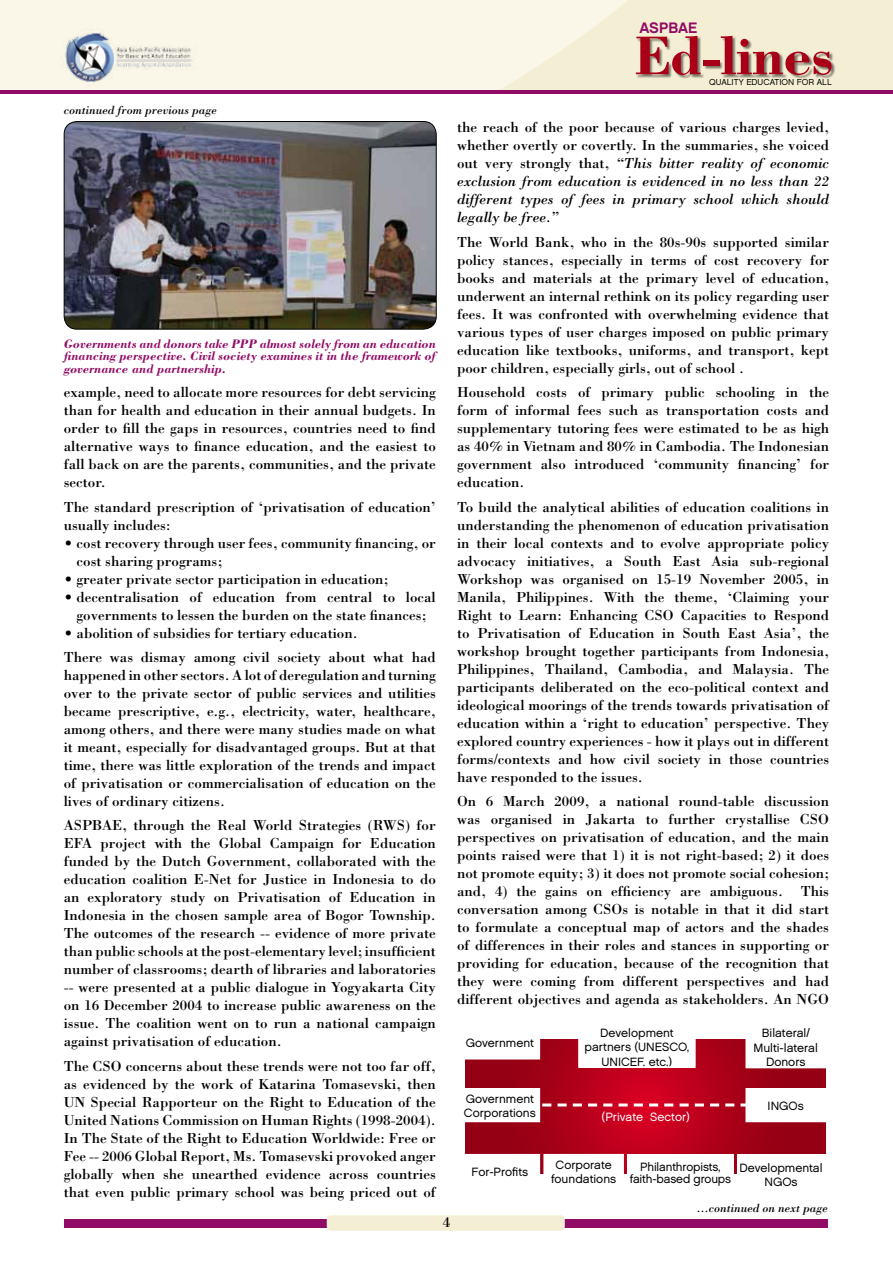
<style>
.page{position:relative;width:893px;height:1263px;background:#fff}
.page>*{position:absolute;margin:0;border:0;box-sizing:border-box;transform-origin:0 0}
.t1{font:700 56.1px "Bodoni";color:#a90017}
.t2{font:15.15px "Chalet New York Nineteen Sixty";color:#900b65}
.t3{font:15px/18px "Bodoni";color:#000;text-align:justify}
.t4{font:italic 15px/18px "Bodoni";color:#000;text-align:justify}
.t5{font:italic 700 12.75px/12.8px "Bodoni";color:#900b65;text-align:justify}
.t6{font:12px/14.4px "Chalet London Nineteen Sixty";color:#000;text-align:center}
.t7{font:italic 12px "Bodoni";color:#000}
.t8{font:12px "Chalet London Nineteen Sixty";color:#fff}
.t9{font:8.7px "Chalet London Nineteen Sixty";color:#000}
.s1{font-style:normal}
</style>
<div class="page">
<svg style="left:0;top:89px;width:893px;height:5px;background:#a4397d"></svg>
<svg style="left:0;top:0;width:893px;height:89px;background:#f8f4e2"></svg>
<div style="left:64px;top:1219px;width:764px;height:8px;background:#900b65"></div>
<div style="left:327px;top:1215px;width:238px;height:16px;background:#f4efd4;border-radius:4px"></div>
<div style="left:636px;top:36px;width:199px;height:42px;background:#000;opacity:.5"></div>
<img style="left:61px;top:28px;width:134px;height:58px">
<img style="left:64px;top:122px;width:372px;height:207px">
<div style="left:64px;top:121px;width:373px;height:208px;border:1px solid #000;border-radius:13px"></div>
<svg style="left:465px;top:1039px;width:361px;height:135px;background:#b00a22"></svg>
<svg style="left:540px;top:1103px;width:205px;height:3px"></svg>
<div style="left:460px;top:1089px;width:79px;height:32px;background:#fff"></div>
<div style="left:460px;top:1155px;width:79px;height:32px;background:#fff"></div>
<div style="left:544px;top:1155px;width:79px;height:32px;background:#fff"></div>
<div style="left:460px;top:1026px;width:79px;height:33px;background:#fff"></div>
<div style="left:579px;top:1026px;width:116px;height:41px;background:#fff"></div>
<div style="left:746px;top:1089px;width:79px;height:32px;background:#fff"></div>
<div style="left:737px;top:1155px;width:88px;height:39px;background:#fff"></div>
<div style="left:627px;top:1155px;width:106px;height:35px;background:#fff"></div>
<div style="left:746px;top:1026px;width:79px;height:41px;background:#fff"></div>
<p class="t2" style="left:639px;top:18px;width:50px">ASPBAE</p>
<p class="t7" style="left:64px;top:102px;width:155px">continued from previous page</p>
<p class="t5" style="left:64px;top:337px;width:374px">Governments and donors take PPP almost solely from an education financing perspective. Civil society examines it in the framework of governance and partnership.</p>
<p class="t3" style="left:64px;top:383px;width:374px">example, need to allocate more resources for debt servicing than for health and education in their annual budgets. In order to fill the gaps in resources, countries need to find alternative ways to finance education, and the easiest to fall back on are the parents, communities, and the private sector.</p>
<p class="t3" style="left:64px;top:497px;width:374px">The standard prescription of ‘privatisation of education’ usually includes:</p>
<p class="t3" style="left:77px;top:533px;width:361px;text-indent:-13px">• cost recovery through user fees, community financing, or cost sharing programs;</p>
<p class="t3" style="left:64px;top:569px;width:326px">• greater private sector participation in education;</p>
<p class="t3" style="left:64px;top:587px;width:374px;text-align:center">• decentralisation of education from central to local governments to lessen the burden on the state finances;</p>
<p class="t3" style="left:64px;top:620px;width:374px;line-height:24.3px">• abolition of subsidies for tertiary education.<br>There was dismay among civil society about what had</p>
<p class="t3" style="left:64px;top:666px;width:374px">happened in other sectors. A lot of deregulation and turning over to the private sector of public services and utilities became prescriptive, e.g., electricity, water, healthcare, among others, and there were many studies made on what it meant, especially for disadvantaged groups. But at that time, there was little exploration of the trends and impact of privatisation or commercialisation of education on the lives of ordinary citizens.</p>
<p class="t3" style="left:64px;top:816px;width:374px">ASPBAE, through the Real World Strategies (RWS) for EFA project with the Global Campaign for Education funded by the Dutch Government, collaborated with the education coalition E-Net for Justice in Indonesia to do an exploratory study on Privatisation of Education in Indonesia in the chosen sample area of Bogor Township.<br>The outcomes of the research -- evidence of more private than public schools at the post-elementary level; insufficient number of classrooms; dearth of libraries and laboratories -- were presented at a public dialogue in Yogyakarta City on 16 December 2004 to increase public awareness on the issue. The coalition went on to run a national campaign against privatisation of education.</p>
<p class="t3" style="left:64px;top:1056px;width:374px">The CSO concerns about these trends were not too far off, as evidenced by the work of Katarina Tomasevski, then UN Special Rapporteur on the Right to Education of the United Nations Commission on Human Rights (1998-2004).<br>In The State of the Right to Education Worldwide: Free or Fee -- 2006 Global Report, Ms. Tomasevski provoked anger globally when she unearthed evidence across countries that even public primary school was being priced out of</p>
<h1 class="t1" style="left:634px;top:21px;width:201px">Ed-lines</h1>
<p class="t9" style="left:709px;top:77px;width:124px">quality education for all</p>
<p class="t4" style="left:457px;top:118px;width:374px"><span class="s1">the reach of the poor because of various charges levied, whether overtly or covertly. In the summaries, she voiced out very strongly that,</span> “This bitter reality of economic exclusion from education is evidenced in no less than 22 different types of fees in primary school which should legally be free.”</p>
<p class="t3" style="left:457px;top:233px;width:374px">The World Bank, who in the 80s-90s supported similar policy stances, especially in terms of cost recovery for books and materials at the primary level of education, underwent an internal rethink on its policy regarding user fees. It was confronted with overwhelming evidence that various types of user charges imposed on public primary education like textbooks, uniforms, and transport, kept poor children, especially girls, out of school .</p>
<p class="t3" style="left:457px;top:383px;width:374px">Household costs of primary public schooling in the form of informal fees such as transportation costs and supplementary tutoring fees were estimated to be as high as 40% in Vietnam and 80% in Cambodia. The Indonesian government also introduced ‘community financing’ for education.</p>
<p class="t3" style="left:457px;top:497px;width:374px">To build the analytical abilities of education coalitions in understanding the phenomenon of education privatisation in their local contexts and to evolve appropriate policy advocacy initiatives, a South East Asia sub-regional Workshop was organised on 15-19 November 2005, in Manila, Philippines. With the theme, ‘Claiming your Right to Learn: Enhancing CSO Capacities to Respond to Privatisation of Education in South East Asia’, the workshop brought together participants from Indonesia, Philippines, Thailand, Cambodia, and Malaysia. The participants deliberated on the eco-political context and ideological moorings of the trends towards privatisation of education within a ‘right to education’ perspective. They explored country experiences - how it plays out in different forms/contexts and how civil society in those countries have responded to the issues.</p>
<p class="t3" style="left:457px;top:792px;width:374px">On 6 March 2009, a national round-table discussion was organised in Jakarta to further crystallise CSO perspectives on privatisation of education, and the main points raised were that 1) it is not right-based; 2) it does not promote equity; 3) it does not promote social cohesion; and, 4) the gains on efficiency are ambiguous. This conversation among CSOs is notable in that it did start to formulate a conceptual map of actors and the shades of differences in their roles and stances in supporting or providing for education, because of the recognition that they were coming from different perspectives and had different objectives and agenda as stakeholders. An NGO</p>
<p class="t6" style="left:466px;top:1036px;width:70px">Government</p>
<p class="t6" style="left:585px;top:1025px;width:91px;text-align:left;text-indent:16px">Development partners (UNESCO</p>
<p class="t6" style="left:687px;top:1040px;width:4px">,</p>
<p class="t6" style="left:464px;top:1091px;width:73px;text-align:left">Government<br>Corporations</p>
<p class="t6" style="left:601px;top:1054px;width:72px">UNICEF, etc,)</p>
<p class="t8" style="left:602px;top:1109px;width:90px">(Private Sector)</p>
<p class="t6" style="left:754px;top:1026px;width:66px">Bilateral/<br>M ulti-lateral<br>Donors</p>
<p class="t6" style="left:768px;top:1098px;width:38px">INGOs</p>
<p class="t6" style="left:472px;top:1164px;width:58px">For-Profits</p>
<p class="t6" style="left:551px;top:1157px;width:67px">Corporate foundations</p>
<p class="t6" style="left:630px;top:1161px;width:103px;line-height:12px">Philanthropists, faith-based groups</p>
<p class="t6" style="left:739px;top:1160px;width:85px">Developmental<br>NGOs</p>
<p class="t7" style="left:697px;top:1201px;width:133px">...continued on next page</p>
<p class="t3" style="left:443px;top:1213px;width:9px">4</p>
</div>
